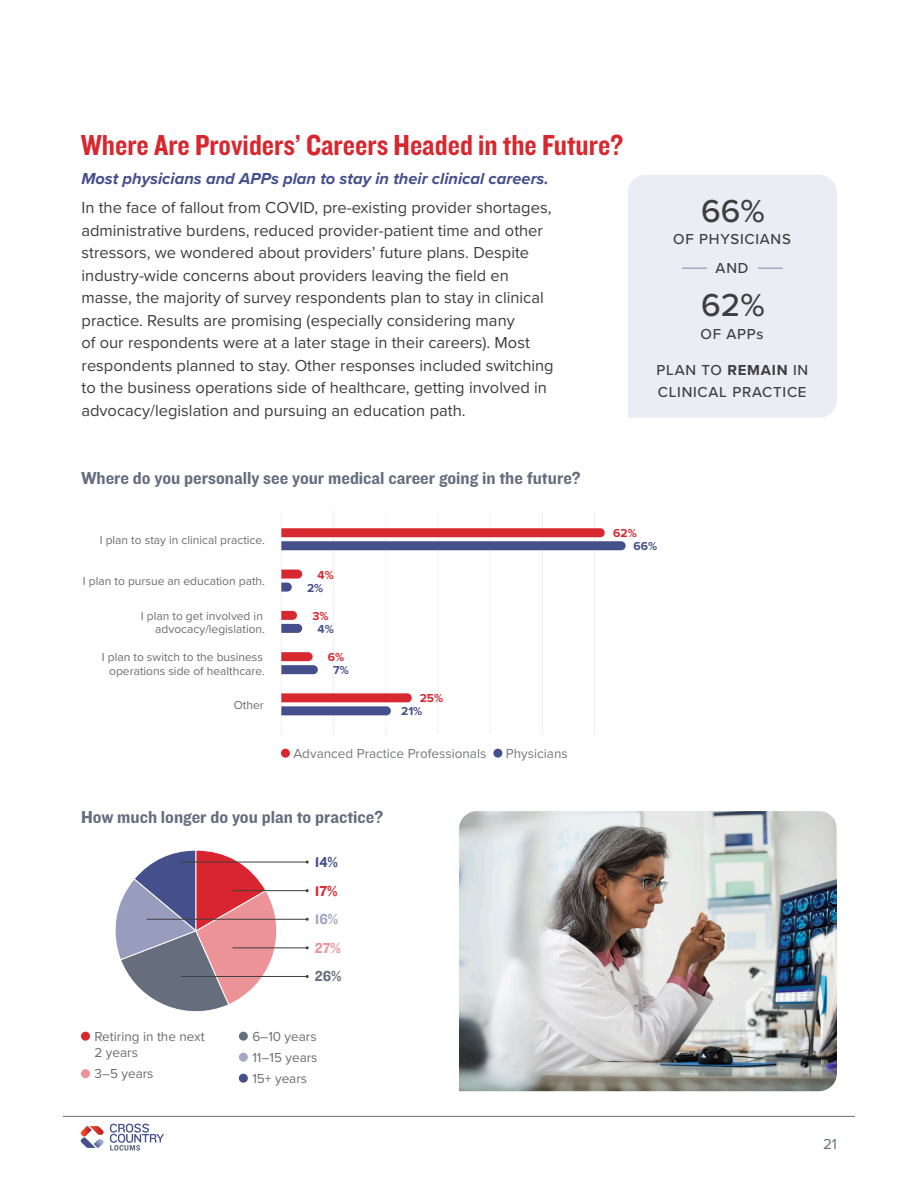
<style>
.page{position:relative;width:918px;height:1188px;background:#fff}
.page>*{position:absolute;margin:0;border:0;box-sizing:border-box;transform-origin:0 0}
.Body_Spacing{font:500 33px "Proxima Nova";color:#3e3e3f}
.Header_2_Spacing{font:30px "Knockout HTF50 Welterweight";color:#d7282f}
.Body_Spacing-2{font:18px "Knockout HTF51 Middleweight";color:#656e7e}
.Body_Spacing-3{font:16.5px/22.5px "Proxima Nova";color:#3e3e3f}
.header_4{font:italic 700 16.5px "Proxima Nova";color:#444f8b}
.Body_Spacing-4{font:500 15px/22.5px "Proxima Nova";letter-spacing:.05em;color:#3e3e3f}
.Chart___label{font:15px "Knockout HTF51 Middleweight";color:#656e7e}
.Chart___label-2{font:15px "Knockout HTF51 Middleweight";color:#eb9397}
.Chart___label-3{font:15px "Knockout HTF51 Middleweight";color:#a1a7c5}
.Chart___label-4{font:15px "Knockout HTF51 Middleweight";color:#d7282f}
.Chart___label-5{font:15px "Knockout HTF51 Middleweight";color:#444f8b}
.t1{font:15px "Proxima Nova";color:#656e7e}
.Body_Spacing-5{font:13.5px/16.5px "Proxima Nova";color:#6c6d70}
.Body_Spacing-6{font:13.5px "Proxima Nova";color:#76787b}
.Body_Spacing-7{font:12px/13.5px "Proxima Nova";color:#6c6d70;text-align:right}
.Body_Spacing-8{font:700 12px "Proxima Nova";color:#d7282f}
.Body_Spacing-9{font:700 12px "Proxima Nova";color:#444f8b}
.s1{font-weight:700}
</style>
<div class="page">
<div style="left:281px;top:749px;width:9px;height:9px;background:#d7282f;border-radius:50%"></div>
<div style="left:493px;top:749px;width:9px;height:9px;background:#444f8b;border-radius:50%"></div>
<hr style="left:542px;top:511px;width:1px;height:223px;background:#f0f0f2">
<hr style="left:438px;top:511px;width:1px;height:223px;background:#f0f0f2">
<hr style="left:594px;top:511px;width:1px;height:223px;background:#f0f0f2">
<hr style="left:385px;top:511px;width:1px;height:223px;background:#f0f0f2">
<hr style="left:490px;top:511px;width:1px;height:223px;background:#f0f0f2">
<hr style="left:333px;top:511px;width:1px;height:223px;background:#f0f0f2">
<hr style="left:281px;top:511px;width:1px;height:223px;background:#f0f0f2">
<svg style="left:281px;top:693px;width:131px;height:22px"></svg>
<svg style="left:281px;top:652px;width:37px;height:22px"></svg>
<svg style="left:281px;top:611px;width:21px;height:22px"></svg>
<svg style="left:281px;top:570px;width:21px;height:22px"></svg>
<svg style="left:281px;top:528px;width:345px;height:22px"></svg>
<div style="left:81px;top:1032px;width:9px;height:9px;background:#d7282f;border-radius:50%"></div>
<div style="left:81px;top:1069px;width:9px;height:9px;background:#eb9397;border-radius:50%"></div>
<div style="left:239px;top:1032px;width:9px;height:9px;background:#656e7e;border-radius:50%"></div>
<div style="left:239px;top:1053px;width:9px;height:9px;background:#a1a7c5;border-radius:50%"></div>
<div style="left:239px;top:1074px;width:9px;height:9px;background:#444f8b;border-radius:50%"></div>
<svg style="left:115px;top:850px;width:162px;height:162px"></svg>
<hr style="left:181px;top:976px;width:126px;height:1px;background:#3e3e3f">
<hr style="left:232px;top:947px;width:75px;height:1px;background:#3e3e3f">
<hr style="left:147px;top:919px;width:160px;height:1px;background:#3e3e3f">
<hr style="left:232px;top:890px;width:75px;height:1px;background:#3e3e3f">
<hr style="left:180px;top:862px;width:127px;height:1px;background:#3e3e3f">
<img style="left:459px;top:811px;width:378px;height:280px">
<div style="left:628px;top:175px;width:209px;height:243px;background:#ecedf4"></div>
<hr style="left:682px;top:267px;width:101px;height:2px;background:#a1a7c5">
<div style="left:707px;top:262px;width:51px;height:11px;background:#ecedf4"></div>
<hr style="left:63px;top:1116px;width:792px;height:1px;background:#656e7e">
<svg style="left:81px;top:1126px;width:23px;height:22px"></svg>
<svg style="left:110px;top:1124px;width:54px;height:27px"></svg>
<p class="Header_2_Spacing" style="left:81px;top:129px;width:544px">Where Are Providers’ Careers Headed in the Future?</p>
<p class="header_4" style="left:81px;top:166px;width:469px">Most physicians and APPs plan to stay in their clinical careers.</p>
<p class="Body_Spacing-3" style="left:81px;top:196px;width:474px">In the face of fallout from COVID, pre-existing provider shortages, administrative burdens, reduced provider-patient time and other stressors, we wondered about providers’ future plans. Despite industry-wide concerns about providers leaving the field en masse, the majority of survey respondents plan to stay in clinical practice. Results are promising (especially considering many<br>of our respondents were at a later stage in their careers). Most respondents planned to stay. Other responses included switching to the business operations side of healthcare, getting involved in advocacy/legislation and pursuing an education path.</p>
<p class="Body_Spacing-2" style="left:81px;top:468px;width:501px">Where do you personally see your medical career going in the future?</p>
<p class="Body_Spacing" style="left:701px;top:186px;width:65px">66%</p>
<p class="Body_Spacing-4" style="left:673px;top:227px;width:119px">OF PHYSICIANS</p>
<p class="Body_Spacing-4" style="left:716px;top:256px;width:34px">AND</p>
<p class="Body_Spacing" style="left:701px;top:280px;width:65px">62%</p>
<p class="Body_Spacing-4" style="left:701px;top:322px;width:65px">OF APPs</p>
<p class="Body_Spacing-4" style="left:657px;top:358px;width:153px">PLAN TO <span class="s1">REMAIN</span> IN<br>CLINICAL PRACTICE</p>
<p class="Body_Spacing-7" style="left:100px;top:533px;width:167px">I plan to stay in clinical practice.</p>
<p class="Body_Spacing-7" style="left:83px;top:574px;width:184px">I plan to pursue an education path.</p>
<p class="Body_Spacing-8" style="left:318px;top:566px;width:18px">4%</p>
<p class="Body_Spacing-9" style="left:307px;top:579px;width:18px">2%</p>
<p class="Body_Spacing-7" style="left:141px;top:609px;width:126px">I plan to get involved in advocacy/legislation.</p>
<p class="Body_Spacing-8" style="left:312px;top:607px;width:18px">3%</p>
<p class="Body_Spacing-9" style="left:318px;top:620px;width:18px">4%</p>
<p class="Body_Spacing-7" style="left:102px;top:650px;width:165px">I plan to switch to the business operations side of healthcare.</p>
<p class="Body_Spacing-8" style="left:328px;top:648px;width:18px">6%</p>
<p class="Body_Spacing-9" style="left:333px;top:661px;width:17px">7%</p>
<p class="Body_Spacing-7" style="left:234px;top:698px;width:32px">Other</p>
<p class="Body_Spacing-8" style="left:420px;top:689px;width:25px">25%</p>
<p class="Body_Spacing-9" style="left:401px;top:702px;width:23px">21%</p>
<p class="Body_Spacing-6" style="left:293px;top:743px;width:194px">Advanced Practice Professionals</p>
<p class="Body_Spacing-6" style="left:506px;top:743px;width:63px">Physicians</p>
<p class="Body_Spacing-2" style="left:81px;top:808px;width:304px">How much longer do you plan to practice?</p>
<p class="Chart___label-5" style="left:315px;top:854px;width:25px">14%</p>
<p class="Chart___label-4" style="left:315px;top:883px;width:24px">17%</p>
<p class="Chart___label-3" style="left:315px;top:911px;width:25px">16%</p>
<p class="Chart___label-2" style="left:315px;top:940px;width:28px">27%</p>
<p class="Body_Spacing-5" style="left:94px;top:1027px;width:112px">Retiring in the next<br>2 years</p>
<p class="Body_Spacing-5" style="left:94px;top:1065px;width:61px">3–5 years</p>
<p class="Chart___label" style="left:315px;top:969px;width:28px">26%</p>
<p class="Body_Spacing-5" style="left:252px;top:1027px;width:66px">6–10 years</p>
<p class="Body_Spacing-5" style="left:252px;top:1048px;width:67px">11–15 years</p>
<p class="Body_Spacing-5" style="left:252px;top:1069px;width:56px">15+ years</p>
<p class="Body_Spacing-8" style="left:613px;top:524px;width:25px">62%</p>
<p class="Body_Spacing-9" style="left:633px;top:537px;width:25px">66%</p>
<p class="t1" style="left:823px;top:1132px;width:15px">21</p>
</div>
